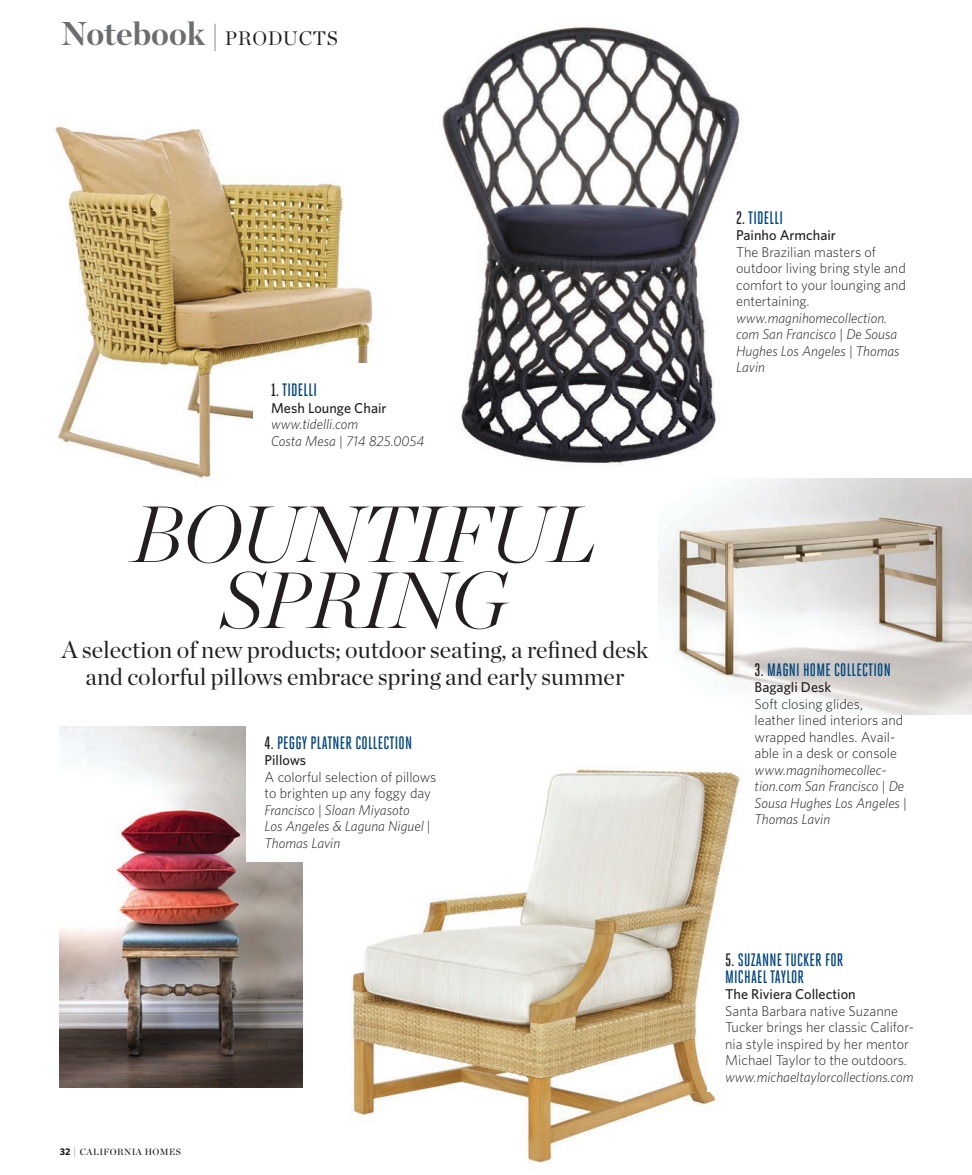
<style>
.page{position:relative;width:972px;height:1175px;background:#fff}
.page>*{position:absolute;margin:0;border:0;box-sizing:border-box;transform-origin:0 0}
.t1{font:italic 200 79.5px/66px "Chronicle Display";letter-spacing:-.01em;color:#231f20;text-align:center}
.t2{font:700 33px "Chronicle Display";color:#6c6d70}
.t3{font:24px/27px "Chronicle Display";color:#231f20;text-align:center}
.t4{font:500 18px/16.5px "Heroic Condensed";letter-spacing:.01em;color:#00457f}
.t5{font:300 14.25px/16.5px "Whitney";color:#231f20}
.t6{font:italic 300 14.25px/16.5px "Whitney";color:#231f20}
.t7{font:500 14.25px "Whitney";color:#231f20}
.t8{font:9px "Chronicle Display Semi";letter-spacing:.05em;color:#231f20}
.s1{font-size:28.5px}
.s2{font-weight:400;font-size:19.5px;color:#231f20}
.s3{color:#231f20}
.s4{font-family:"Whitney";font-weight:700;font-size:9.75px}
.s5{font-family:"Chronicle Display";font-weight:300;font-size:10.5px}
</style>
<div class="page">
<img style="left:55px;top:125px;width:318px;height:356px">
<img style="left:442px;top:26px;width:299px;height:440px">
<img style="left:350px;top:765px;width:391px;height:399px">
<img style="left:60px;top:726px;width:243px;height:361px">
<img style="left:659px;top:478px;width:313px;height:236px">
<div style="left:718px;top:191px;width:193px;height:187px;background:#fff"></div>
<div style="left:247px;top:716px;width:194px;height:145px;background:#fff"></div>
<div style="left:707px;top:933px;width:222px;height:158px;background:#fff"></div>
<div style="left:253px;top:363px;width:189px;height:110px;background:#fff"></div>
<h2 class="t2" style="left:61px;top:6px;width:279px">Notebook <span class="s1">|</span> <span class="s2">PRODUCTS</span></h2>
<p class="t4" style="left:271px;top:382px;width:47px"><span class="s3">1.</span> TIDELLI</p>
<p class="t7" style="left:271px;top:399px;width:117px">Mesh Lounge Chair</p>
<p class="t6" style="left:271px;top:416px;width:155px">www.tidelli.com<br>Costa Mesa | 714 825.0054</p>
<h1 class="t1" style="left:131px;top:494px;width:467px">BOUNTIFUL<br>SPRING</h1>
<h3 class="t3" style="left:62px;top:634px;width:588px">A selection of new products; outdoor seating, a refined desk and colorful pillows embrace spring and early summer</h3>
<p class="t4" style="left:265px;top:734px;width:149px"><span class="s3">4.</span> PEGGY PLATNER COLLECTION</p>
<p class="t7" style="left:265px;top:751px;width:43px">Pillows</p>
<p class="t5" style="left:265px;top:768px;width:173px">A colorful selection of pillows to brighten up any foggy day</p>
<p class="t6" style="left:265px;top:801px;width:168px">Francisco | Sloan Miyasoto<br>Los Angeles &amp; Laguna Niguel |<br>Thomas Lavin</p>
<p class="t8" style="left:60px;top:1145px;width:123px"><span class="s4">32</span> <span class="s5">|</span> CALIFORNIA HOMES</p>
<p class="t4" style="left:736px;top:209px;width:48px"><span class="s3">2.</span> TIDELLI</p>
<p class="t7" style="left:736px;top:227px;width:101px">Painho Armchair</p>
<p class="t5" style="left:736px;top:243px;width:171px">The Brazilian masters of outdoor living bring style and comfort to your lounging and entertaining.</p>
<p class="t6" style="left:736px;top:309px;width:165px">www.magnihomecollection. com San Francisco | De Sousa<br>Hughes Los Angeles | Thomas<br>Lavin</p>
<p class="t4" style="left:755px;top:661px;width:138px"><span class="s3">3.</span> MAGNI HOME COLLECTION</p>
<p class="t7" style="left:755px;top:678px;width:78px">Bagagli Desk</p>
<p class="t5" style="left:755px;top:695px;width:150px">Soft closing glides, leather lined interiors and wrapped handles. Avail&shy;able in a desk or console</p>
<p class="t6" style="left:755px;top:761px;width:154px">www.magnihomecollec&shy;tion.com San Francisco | De<br>Sousa Hughes Los Angeles |<br>Thomas Lavin</p>
<p class="t4" style="left:725px;top:951px;width:120px"><span class="s3">5.</span> SUZANNE TUCKER FOR<br>MICHAEL TAYLOR</p>
<p class="t7" style="left:725px;top:985px;width:132px">The Riviera Collection</p>
<p class="t5" style="left:725px;top:1002px;width:190px">Santa Barbara native Suzanne<br>Tucker brings her classic Califor&shy;nia style inspired by her mentor<br>Michael Taylor to the outdoors.</p>
<p class="t6" style="left:725px;top:1068px;width:190px">www.michaeltaylorcollections.com</p>
</div>
